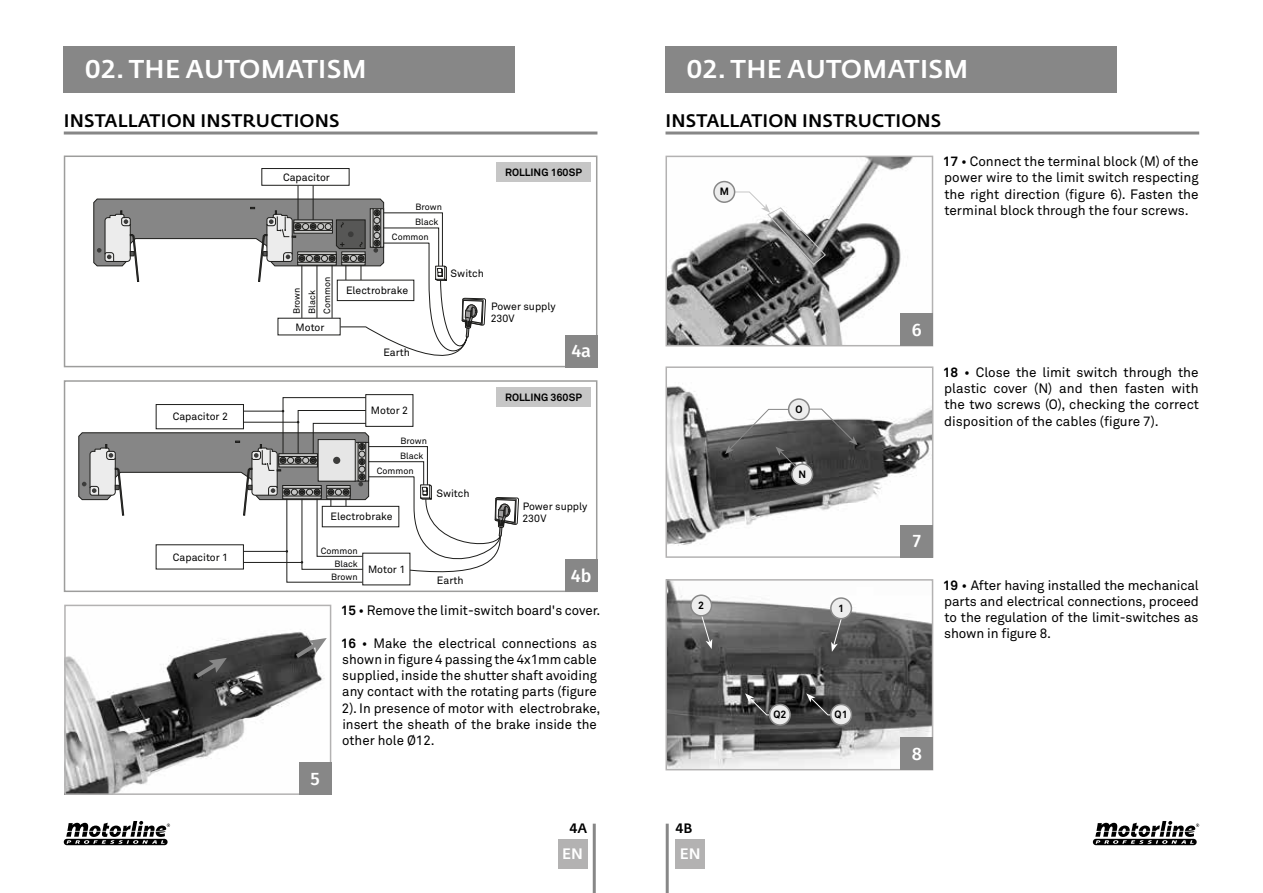
<style>
.page{position:relative;width:1263px;height:893px;background:#fff}
.page>*{position:absolute;margin:0;border:0;box-sizing:border-box;transform-origin:0 0}
.t1{font:500 25.5px "Fedra Sans Std";letter-spacing:.01em;color:#fff}
.t2{font:500 18px "Fedra Sans Std";letter-spacing:.01em;color:#000}
.t3{font:500 18px "Fira Sans";color:#fff}
.t4{font:500 15px "Fedra Sans Std";color:#fff}
.t5{font:13.5px/16.2px "Akkurat Pro";color:#000;text-align:justify}
.t6{font:500 13.5px "Fedra Sans Std";color:#000}
.t7{font:10.5px/12.6px "Akkurat Pro";color:#000}
.t8{font:700 10.5px "Akkurat Pro";color:#000}
.t9{font:9px/15.3px "Akkurat Pro";color:#000}
.s1{font-weight:700}
</style>
<div class="page">
<div style="left:665px;top:47px;width:452px;height:46px;background:#878787"></div>
<div style="left:64px;top:47px;width:451px;height:46px;background:#878787"></div>
<hr style="left:665px;top:132px;width:534px;height:3px;background:#878787">
<hr style="left:64px;top:132px;width:533px;height:3px;background:#878787">
<hr style="left:593px;top:824px;width:3px;height:69px;background:#878787">
<hr style="left:666px;top:824px;width:3px;height:69px;background:#878787">
<div style="left:675px;top:839px;width:30px;height:30px;background:#b3b2b2"></div>
<div style="left:558px;top:839px;width:29px;height:30px;background:#b3b2b2"></div>
<svg style="left:93px;top:162px;width:498px;height:194px"></svg>
<div style="left:64px;top:156px;width:533px;height:211px;border:2px solid #9d9d9c"></div>
<svg style="left:78px;top:397px;width:441px;height:187px"></svg>
<div style="left:64px;top:380px;width:533px;height:212px;border:2px solid #9d9d9c"></div>
<img style="left:668px;top:159px;width:262px;height:184px">
<div style="left:665px;top:156px;width:268px;height:190px;border:2px solid #b3b2b2"></div>
<img style="left:67px;top:632px;width:258px;height:160px">
<div style="left:64px;top:605px;width:267px;height:190px;border:2px solid #b3b2b2"></div>
<div style="left:714px;top:182px;width:21px;height:20px;background:#ededed;border-radius:50%"></div>
<div style="left:713px;top:181px;width:22px;height:22px;border:2px solid #878787;border-radius:50%"></div>
<div style="left:299px;top:762px;width:32px;height:33px;background:#878787"></div>
<div style="left:565px;top:559px;width:32px;height:33px;background:#878787"></div>
<div style="left:900px;top:314px;width:33px;height:32px;background:#878787"></div>
<svg style="left:725px;top:191px;width:101px;height:74px"></svg>
<img style="left:668px;top:386px;width:262px;height:160px">
<div style="left:665px;top:366px;width:268px;height:192px;border:2px solid #b3b2b2"></div>
<svg style="left:725px;top:408px;width:133px;height:65px"></svg>
<div style="left:789px;top:399px;width:20px;height:21px;background:#ededed;border-radius:50%"></div>
<div style="left:788px;top:398px;width:22px;height:22px;border:2px solid #878787;border-radius:50%"></div>
<div style="left:792px;top:464px;width:20px;height:21px;background:#ededed;border-radius:50%"></div>
<div style="left:791px;top:463px;width:22px;height:22px;border:2px solid #878787;border-radius:50%"></div>
<div style="left:900px;top:525px;width:33px;height:32px;background:#878787"></div>
<img style="left:668px;top:582px;width:262px;height:185px">
<div style="left:665px;top:579px;width:268px;height:191px;border:2px solid #b3b2b2"></div>
<div style="left:900px;top:737px;width:33px;height:33px;background:#878787"></div>
<svg style="left:745px;top:693px;width:34px;height:23px"></svg>
<svg style="left:806px;top:693px;width:34px;height:23px"></svg>
<div style="left:770px;top:704px;width:20px;height:21px;background:#ededed;border-radius:50%"></div>
<div style="left:769px;top:704px;width:22px;height:22px;border:2px solid #878787;border-radius:50%"></div>
<div style="left:831px;top:704px;width:20px;height:21px;background:#ededed;border-radius:50%"></div>
<div style="left:830px;top:704px;width:22px;height:22px;border:2px solid #878787;border-radius:50%"></div>
<svg style="left:696px;top:599px;width:16px;height:50px"></svg>
<svg style="left:831px;top:614px;width:13px;height:38px"></svg>
<div style="left:691px;top:595px;width:20px;height:21px;background:#ededed;border-radius:50%"></div>
<div style="left:690px;top:594px;width:22px;height:23px;border:2px solid #878787;border-radius:50%"></div>
<div style="left:831px;top:598px;width:20px;height:21px;background:#ededed;border-radius:50%"></div>
<div style="left:830px;top:597px;width:22px;height:22px;border:2px solid #878787;border-radius:50%"></div>
<div style="left:565px;top:335px;width:32px;height:32px;background:#878787"></div>
<div style="left:496px;top:387px;width:94px;height:20px;background:#c6c6c6"></div>
<div style="left:496px;top:162px;width:94px;height:20px;background:#c6c6c6"></div>
<svg style="left:196px;top:658px;width:64px;height:31px;background:#505050"></svg>
<svg style="left:296px;top:638px;width:31px;height:20px"></svg>
<svg style="left:1093px;top:821px;width:106px;height:24px"></svg>
<svg style="left:64px;top:821px;width:106px;height:24px"></svg>
<h1 class="t1" style="left:85px;top:53px;width:283px">02. THE AUTOMATISM</h1>
<h1 class="t1" style="left:687px;top:53px;width:283px">02. THE AUTOMATISM</h1>
<h2 class="t2" style="left:64px;top:110px;width:277px">INSTALLATION INSTRUCTIONS</h2>
<h2 class="t2" style="left:666px;top:110px;width:277px">INSTALLATION INSTRUCTIONS</h2>
<p class="t7" style="left:173px;top:411px;width:57px">Capacitor 2</p>
<p class="t7" style="left:173px;top:551px;width:57px">Capacitor 1</p>
<p class="t7" style="left:283px;top:171px;width:48px">Capacitor</p>
<p class="t9" style="left:415px;top:200px;width:28px">Brown<br>Black</p>
<p class="t9" style="left:392px;top:230px;width:38px">Common</p>
<p class="t8" style="left:505px;top:166px;width:78px">ROLLING 160SP</p>
<p class="t9" style="left:289px;top:314px;width:38px;rotate:-90deg">Brown<br>Black<br>Common</p>
<p class="t7" style="left:296px;top:321px;width:30px">Motor</p>
<p class="t7" style="left:346px;top:284px;width:64px">Electrobrake</p>
<p class="t7" style="left:383px;top:346px;width:28px">Earth</p>
<p class="t7" style="left:371px;top:404px;width:39px">Motor 2</p>
<p class="t9" style="left:401px;top:434px;width:28px">Brown</p>
<p class="t9" style="left:377px;top:449px;width:48px;text-indent:23px">Black<br>Common</p>
<p class="t7" style="left:331px;top:511px;width:64px">Electrobrake</p>
<p class="t9" style="left:321px;top:543px;width:38px">Common</p>
<p class="t9" style="left:334px;top:556px;width:25px">Black</p>
<p class="t9" style="left:331px;top:569px;width:28px">Brown</p>
<p class="t7" style="left:368px;top:563px;width:39px">Motor 1</p>
<p class="t7" style="left:451px;top:267px;width:35px">Switch</p>
<p class="t7" style="left:491px;top:300px;width:66px">Power supply<br>230V</p>
<h2 class="t3" style="left:571px;top:337px;width:21px">4a</h2>
<p class="t8" style="left:505px;top:391px;width:78px">ROLLING 360SP</p>
<p class="t7" style="left:436px;top:487px;width:35px">Switch</p>
<p class="t7" style="left:437px;top:574px;width:28px">Earth</p>
<p class="t7" style="left:522px;top:500px;width:66px">Power supply<br>230V</p>
<h2 class="t3" style="left:571px;top:561px;width:22px">4b</h2>
<h2 class="t3" style="left:310px;top:764px;width:11px">5</h2>
<p class="t5" style="left:341px;top:603px;width:261px"><span class="s1">15</span> • Remove the limit-switch board's cover.</p>
<p class="t5" style="left:341px;top:635px;width:261px;text-align:left"><span class="s1">16</span> • Make the electrical connections as shown in figure 4 passing the 4x1mm cable supplied, inside the shutter shaft avoiding any contact with the rotating parts (figure 2). In presence of motor with electrobrake, insert the sheath of the brake inside the other hole Ø12.</p>
<p class="t8" style="left:720px;top:185px;width:11px">M</p>
<p class="t8" style="left:795px;top:403px;width:9px">O</p>
<p class="t8" style="left:798px;top:468px;width:9px">N</p>
<p class="t8" style="left:698px;top:599px;width:7px">2</p>
<p class="t8" style="left:838px;top:602px;width:7px">1</p>
<p class="t8" style="left:773px;top:708px;width:15px">Q2</p>
<p class="t8" style="left:835px;top:708px;width:15px">Q1</p>
<p class="t6" style="left:569px;top:820px;width:19px">4A</p>
<p class="t6" style="left:675px;top:820px;width:19px">4B</p>
<p class="t4" style="left:562px;top:845px;width:22px">EN</p>
<p class="t4" style="left:680px;top:845px;width:22px">EN</p>
<p class="t6" style="left:569px;top:820px;width:10px">5</p>
<p class="t6" style="left:675px;top:820px;width:10px">5</p>
<p class="t5" style="left:943px;top:154px;width:257px"><span class="s1">17</span> • Connect the terminal block (M) of the power wire to the limit switch respecting the right direction (figure 6). Fasten the terminal block through the four screws.</p>
<h2 class="t3" style="left:912px;top:315px;width:11px">6</h2>
<p class="t5" style="left:943px;top:365px;width:258px"><span class="s1">18</span> • Close the limit switch through the plastic cover (N) and then fasten with the two screws (O), checking the correct disposition of the cables (figure 7).</p>
<h2 class="t3" style="left:913px;top:527px;width:10px">7</h2>
<p class="t5" style="left:943px;top:577px;width:257px"><span class="s1">19</span> • After having installed the mechanical parts and electrical connections, proceed to the regulation of the limit-switches as shown in figure 8.</p>
<h2 class="t3" style="left:912px;top:739px;width:12px">8</h2>
</div>
